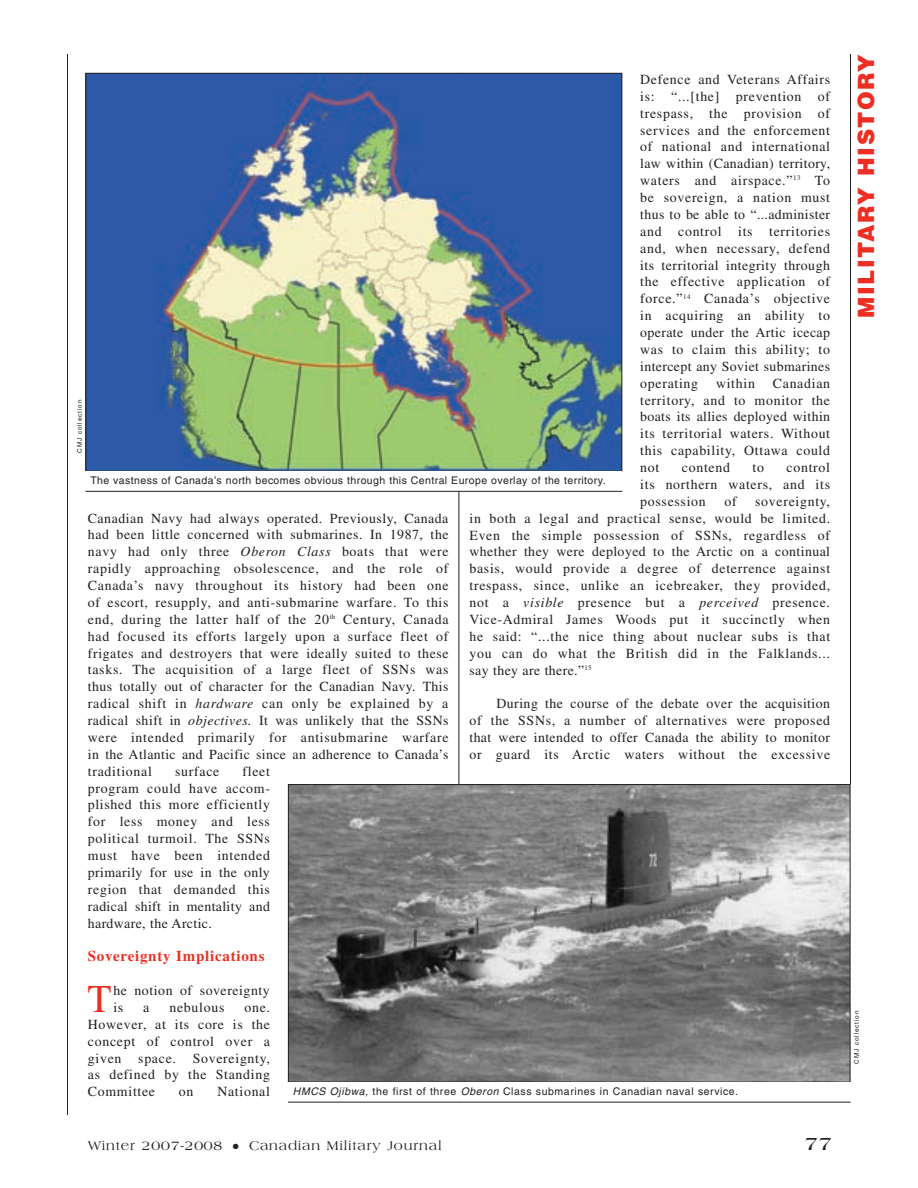
<style>
.page{position:relative;width:918px;height:1188px;background:#fff}
.page>*{position:absolute;margin:0;border:0;box-sizing:border-box;transform-origin:0 0}
.t1{font:39.3px "Times";color:#ee2e22}
.t2{font:900 22.5px "Helvetica";letter-spacing:.065em;color:#ee2e22}
.t3{font:700 19.5px "Americana";color:#231f20}
.t4{font:700 15px "Times";letter-spacing:.05em;color:#ee2e22}
.t5{font:13.8px/16.8px "Times";letter-spacing:.05em;color:#231f20;text-align:justify}
.t6{font:13.5px "Americana";letter-spacing:.065em;color:#231f20}
.t7{font:10.5px "Helvetica";letter-spacing:.04em;color:#231f20}
.t8{font:6.3px "Helvetica";letter-spacing:.14em;color:#231f20}
.s1{font-style:italic}
</style>
<div class="page">
<hr style="left:850px;top:54px;width:1px;height:730px;background:#231f20">
<hr style="left:67px;top:54px;width:1px;height:1061px;background:#231f20">
<hr style="left:459px;top:73px;width:1px;height:1029px;background:#231f20">
<img style="left:88px;top:75px;width:532px;height:395px">
<div style="left:86px;top:472px;width:536px;height:19px;background:#fff"></div>
<hr style="left:86px;top:491px;width:536px;height:1px;background:#231f20">
<img style="left:290px;top:786px;width:558px;height:294px">
<div style="left:288px;top:784px;width:562px;height:298px;border:1px solid #231f20"></div>
<div style="left:288px;top:1082px;width:562px;height:20px;background:#fff"></div>
<hr style="left:288px;top:1102px;width:562px;height:1px;background:#231f20">
<p class="t5" style="left:640px;top:72px;width:191px">Defence and Veterans Affairs is: “...[the] prevention of trespass, the provision of services and the enforcement of national and international law within (Canadian) territory, waters and airspace.”<sup>13</sup> To be sovereign, a nation must thus to be able to “...administer and control its territories and, when necessary, defend its territorial integrity through the effective application of force.”<sup>14</sup> Canada’s objective in acquiring an ability to operate under the Artic icecap was to claim this ability; to intercept any Soviet submarines operating</p>
<p class="t5" style="left:640px;top:376px;width:191px;text-indent:133px">Canadian territory, and to monitor the boats its allies deployed within its territorial waters. Without this capability, Ottawa could not</p>
<p class="t5" style="left:716px;top:376px;width:40px">within</p>
<p class="t8" style="left:77px;top:453px;width:55px;rotate:-90deg">CMJ collection</p>
<p class="t5" style="left:640px;top:460px;width:191px;text-indent:146px">control its northern waters, and its possession</p>
<p class="t5" style="left:682px;top:460px;width:50px">contend</p>
<p class="t5" style="left:753px;top:460px;width:13px">to</p>
<p class="t7" style="left:90px;top:477px;width:517px">The vastness of Canada’s north becomes obvious through this Central Europe overlay of the territory.</p>
<p class="t5" style="left:470px;top:494px;width:362px;text-indent:286px">sovereignty, in both a legal and practical sense, would be limited.<br>Even the simple possession of SSNs, regardless of whether they were deployed to the Arctic on a continual basis, would provide a degree of deterrence against trespass, since, unlike an icebreaker, they provided, not a <span class="s1">visible</span> presence but a <span class="s1">perceived</span> presence.<br>Vice-Admiral James Woods put it succinctly when he said: “...the nice thing about nuclear subs is that you can do what the British did in the Falklands... say they are there.”<sup>15</sup></p>
<p class="t5" style="left:469px;top:697px;width:362px;text-indent:27px">During the course of the debate over the acquisition of the SSNs, a number of alternatives were proposed that were intended to offer Canada the ability to monitor or guard its Arctic waters without the excessive</p>
<p class="t5" style="left:724px;top:494px;width:14px">of</p>
<p class="t5" style="left:88px;top:511px;width:362px">Canadian Navy had always operated. Previously, Canada had been little concerned with submarines. In 1987, the navy had only three <span class="s1">Oberon Class</span> boats that were rapidly approaching obsolescence, and the role of Canada’s navy throughout its history had been one of escort, resupply, and anti-submarine warfare. To this end, during the latter half of the 20<sup>th</sup> Century, Canada had focused its efforts largely upon a surface fleet of frigates and destroyers that were ideally suited to these tasks. The acquisition of a large fleet of SSNs was thus totally out of character for the Canadian Navy. This radical shift in <span class="s1">hardware</span> can only be explained by a radical shift in <span class="s1">objectives.</span> It was unlikely that the SSNs were intended primarily for antisubmarine warfare in the Atlantic and Pacific since an adherence to Canada’s traditional</p>
<p class="t5" style="left:88px;top:764px;width:184px;text-indent:155px">fleet program could have accom&shy;plished this more efficiently for less money and less political turmoil. The SSNs must have been intended primarily for use in the only region that demanded this radical shift in mentality and hardware, the Arctic.</p>
<p class="t4" style="left:88px;top:951px;width:178px">Sovereignty Implications</p>
<h1 class="t1" style="left:88px;top:985px;width:26px">T</h1>
<p class="t5" style="left:113px;top:984px;width:158px">he notion of sovereignty is</p>
<p class="t5" style="left:175px;top:764px;width:46px">surface</p>
<p class="t5" style="left:143px;top:1000px;width:8px">a</p>
<p class="t5" style="left:169px;top:1000px;width:56px">nebulous</p>
<p class="t5" style="left:88px;top:1000px;width:184px;text-indent:157px">one.<br>However, at its core is the concept of control over a given space. Sovereignty, as defined by the Standing Committee</p>
<p class="t5" style="left:179px;top:1085px;width:16px">on</p>
<p class="t5" style="left:217px;top:1085px;width:54px">National</p>
<p class="t7" style="left:293px;top:1087px;width:447px"><span class="s1">HMCS Ojibwa,</span> the first of three <span class="s1">Oberon</span> Class submarines in Canadian naval service.</p>
<p class="t6" style="left:88px;top:1140px;width:355px">Winter 2007-2008 ● Canadian Military Journal</p>
<h3 class="t3" style="left:805px;top:1135px;width:28px">77</h3>
<h2 class="t2" style="left:853px;top:318px;width:265px;rotate:-90deg">MILITARY HISTORY</h2>
<p class="t8" style="left:854px;top:1064px;width:55px;rotate:-90deg">CMJ collection</p>
</div>
